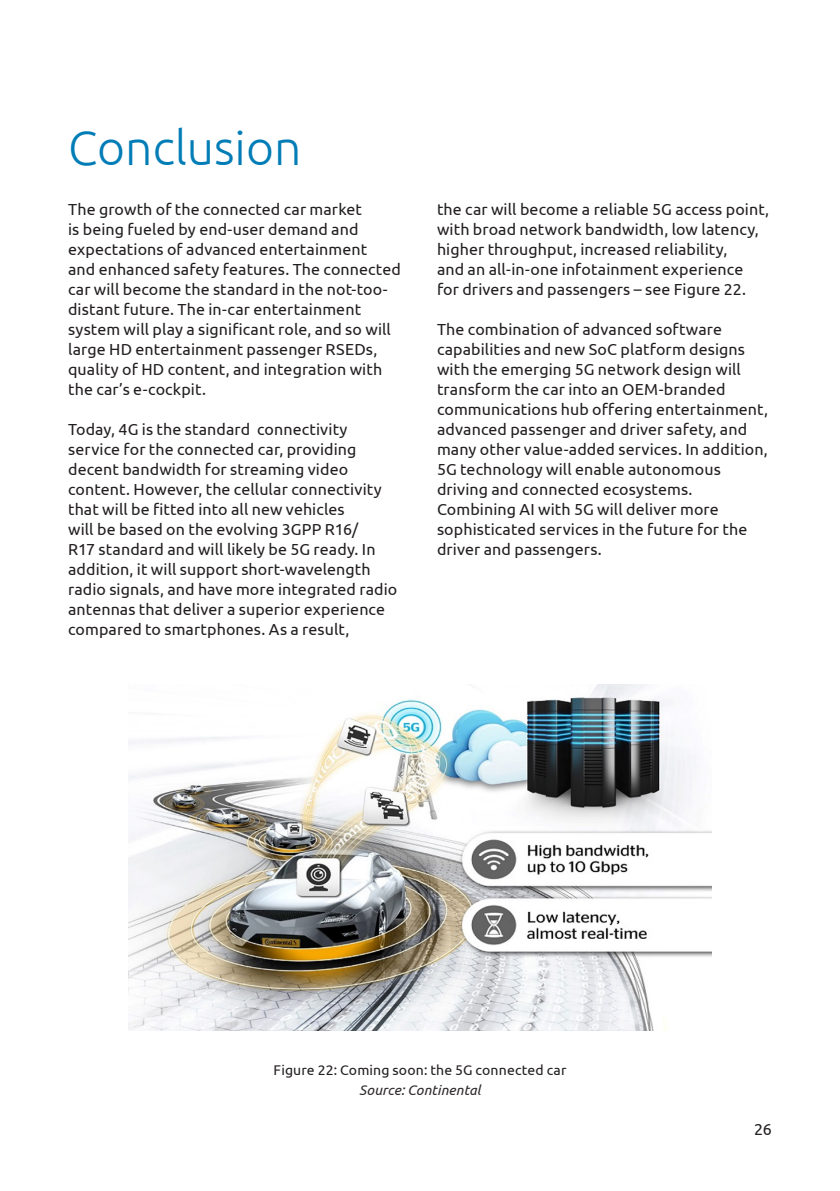
<style>
.page{position:relative;width:840px;height:1191px;background:#fff}
.page>*{position:absolute;margin:0;border:0;box-sizing:border-box;transform-origin:0 0}
.t1{font:300 48px "Ubuntu";color:#007cb6}
.body_copy{font:16px/20px "Ubuntu";letter-spacing:.005em;color:#231f20}
.body_copy-2{font:14px/20px "Ubuntu";letter-spacing:.01em;color:#231f20;text-align:center}
.s1{font-style:italic;color:#2d292a}
</style>
<div class="page">
<img style="left:129px;top:685px;width:581px;height:345px">
<p class="t1" style="left:68px;top:119px;width:235px">Conclusion</p>
<p class="body_copy" style="left:68px;top:199px;width:334px">The growth of the connected car market<br>is being fueled by end-user demand and expectations of advanced entertainment<br>and enhanced safety features. The connected car will become the standard in the not-too&shy;distant future. The in-car entertainment system will play a significant role, and so will large HD entertainment passenger RSEDs, quality of HD content, and integration with the car’s e-cockpit.</p>
<p class="body_copy" style="left:68px;top:419px;width:330px">Today, 4G is the standard connectivity service for the connected car, providing decent bandwidth for streaming video content. However, the cellular connectivity that will be fitted into all new vehicles<br>will be based on the evolving 3GPP R16/<br>R17 standard and will likely be 5G ready. In addition, it will support short-wavelength radio signals, and have more integrated radio antennas that deliver a superior experience compared to smartphones. As a result,</p>
<p class="body_copy" style="left:437px;top:199px;width:333px">the car will become a reliable 5G access point, with broad network bandwidth, low latency, higher throughput, increased reliability,<br>and an all-in-one infotainment experience for drivers and passengers – see Figure 22.</p>
<p class="body_copy" style="left:437px;top:319px;width:332px">The combination of advanced software capabilities and new SoC platform designs with the emerging 5G network design will transform the car into an OEM-branded communications hub offering entertainment, advanced passenger and driver safety, and many other value-added services. In addition, 5G technology will enable autonomous driving and connected ecosystems.<br>Combining AI with 5G will deliver more sophisticated services in the future for the driver and passengers.</p>
<p class="body_copy-2" style="left:273px;top:1059px;width:294px">Figure 22: Coming soon: the 5G connected car<br><span class="s1">Source: Continental</span></p>
<p class="body_copy" style="left:753px;top:1119px;width:19px">26</p>
</div>
